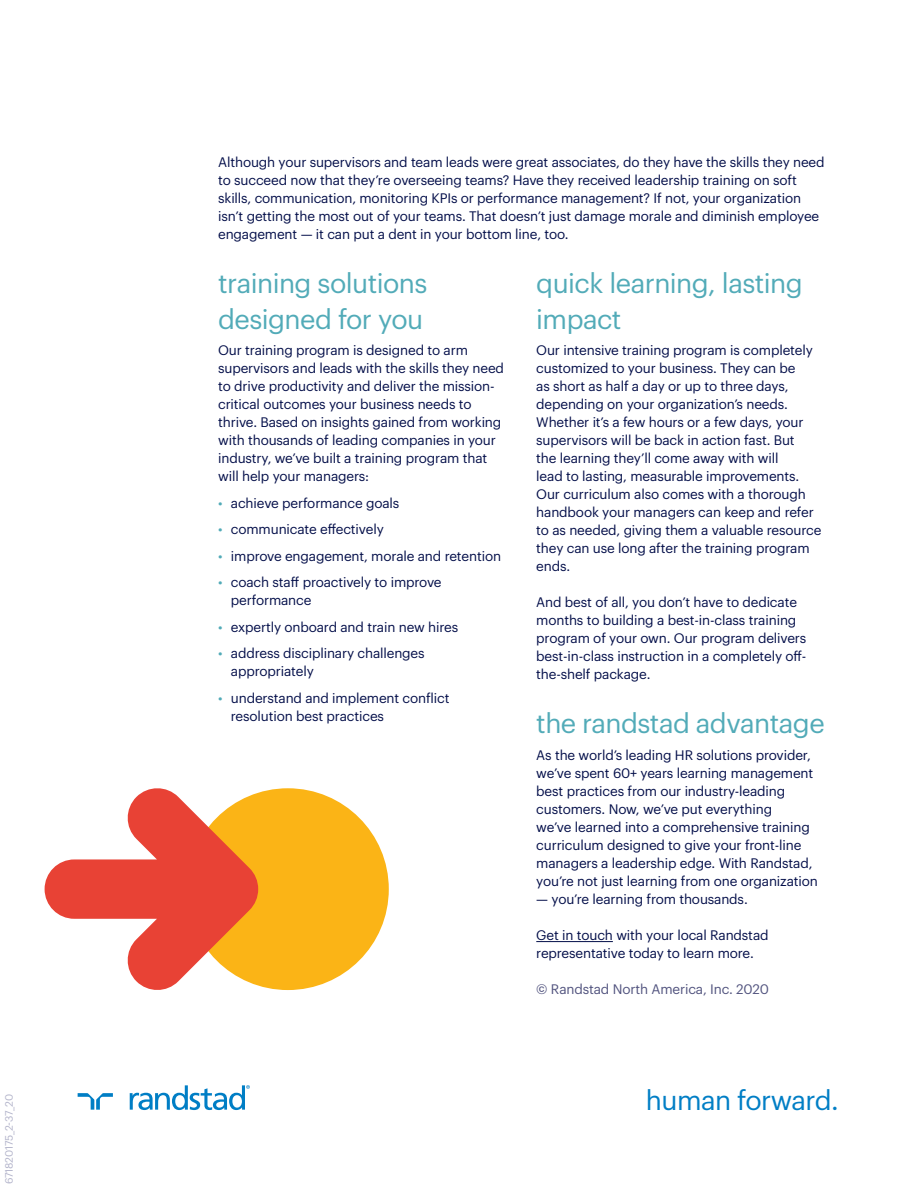
<style>
.page{position:relative;width:918px;height:1188px;background:#fff}
.page>*{position:absolute;margin:0;border:0;box-sizing:border-box;transform-origin:0 0}
.t1{font:27px/36px "Graphik";letter-spacing:-.02em;color:#52abb8}
.Sub-Heading_Medium{font:27px "Graphik";letter-spacing:-.02em;color:#007ec5}
.t2{font:13.5px/18px "Graphik";letter-spacing:-.01em;color:#030e49}
.t3{font:13.5px "Graphik";letter-spacing:-.01em;color:#51537e}
.Sub-Heading_Medium-2{font:10.5px "Graphik";letter-spacing:-.025em;color:#b2b3ca}
.s1{color:#52abb8}
</style>
<div class="page">
<hr style="left:536px;top:941px;width:77px;height:1px;background:#030e49">
<svg style="left:78px;top:1093px;width:35px;height:17px"></svg>
<svg style="left:130px;top:1085px;width:120px;height:25px"></svg>
<div style="left:187px;top:788px;width:202px;height:202px;background:#fbb416;border-radius:101px"></div>
<svg style="left:45px;top:788px;width:213px;height:202px"></svg>
<p class="Sub-Heading_Medium-2" style="left:1px;top:1184px;width:91px;rotate:-90deg">671820175_2-37_20</p>
<p class="t2" style="left:218px;top:152px;width:608px">Although your supervisors and team leads were great associates, do they have the skills they need to succeed now that they’re overseeing teams? Have they received leadership training on soft skills, communication, monitoring KPIs or performance management? If not, your organization isn’t getting the most out of your teams. That doesn’t just damage morale and diminish employee engagement — it can put a dent in your bottom line, too.</p>
<p class="t1" style="left:218px;top:263px;width:211px">training solutions designed for you</p>
<p class="t2" style="left:218px;top:340px;width:287px">Our training program is designed to arm supervisors and leads with the skills they need to drive productivity and deliver the mission&shy;critical outcomes your business needs to thrive. Based on insights gained from working with thousands of leading companies in your industry, we’ve built a training program that will help your managers:</p>
<p class="t2" style="left:218px;top:493px;width:183px"><span class="s1">•</span> achieve performance goals</p>
<p class="t2" style="left:218px;top:519px;width:167px"><span class="s1">•</span> communicate effectively</p>
<p class="t2" style="left:218px;top:546px;width:284px"><span class="s1">•</span> improve engagement, morale and retention</p>
<p class="t2" style="left:231px;top:572px;width:212px;text-indent:-13px"><span class="s1">•</span> coach staff proactively to improve performance</p>
<p class="t2" style="left:218px;top:617px;width:242px"><span class="s1">•</span> expertly onboard and train new hires</p>
<p class="t2" style="left:231px;top:643px;width:195px;text-indent:-13px"><span class="s1">•</span> address disciplinary challenges appropriately</p>
<p class="t2" style="left:231px;top:688px;width:220px;text-indent:-13px"><span class="s1">•</span> understand and implement conflict resolution best practices</p>
<p class="t1" style="left:536px;top:263px;width:268px">quick learning, lasting impact</p>
<p class="t2" style="left:536px;top:340px;width:287px">Our intensive training program is completely customized to your business. They can be<br>as short as half a day or up to three days, depending on your organization’s needs.<br>Whether it’s a few hours or a few days, your supervisors will be back in action fast. But<br>the learning they’ll come away with will<br>lead to lasting, measurable improvements.<br>Our curriculum also comes with a thorough handbook your managers can keep and refer to as needed, giving them a valuable resource they can use long after the training program ends.</p>
<p class="t2" style="left:536px;top:592px;width:272px">And best of all, you don’t have to dedicate months to building a best-in-class training program of your own. Our program delivers best-in-class instruction in a completely off&shy;the-shelf package.</p>
<p class="t1" style="left:536px;top:703px;width:290px">the randstad advantage</p>
<p class="t2" style="left:536px;top:745px;width:283px">As the world’s leading HR solutions provider, we’ve spent 60+ years learning management best practices from our industry-leading customers. Now, we’ve put everything<br>we’ve learned into a comprehensive training curriculum designed to give your front-line managers a leadership edge. With Randstad, you’re not just learning from one organization</p>
<p class="t2" style="left:536px;top:889px;width:213px">— you’re learning from thousands.</p>
<p class="t2" style="left:536px;top:925px;width:234px">Get in touch with your local Randstad representative today to learn more.</p>
<p class="t3" style="left:536px;top:979px;width:234px">© Randstad North America, Inc. 2020</p>
<p class="Sub-Heading_Medium" style="left:646px;top:1080px;width:194px">human forward.</p>
</div>
